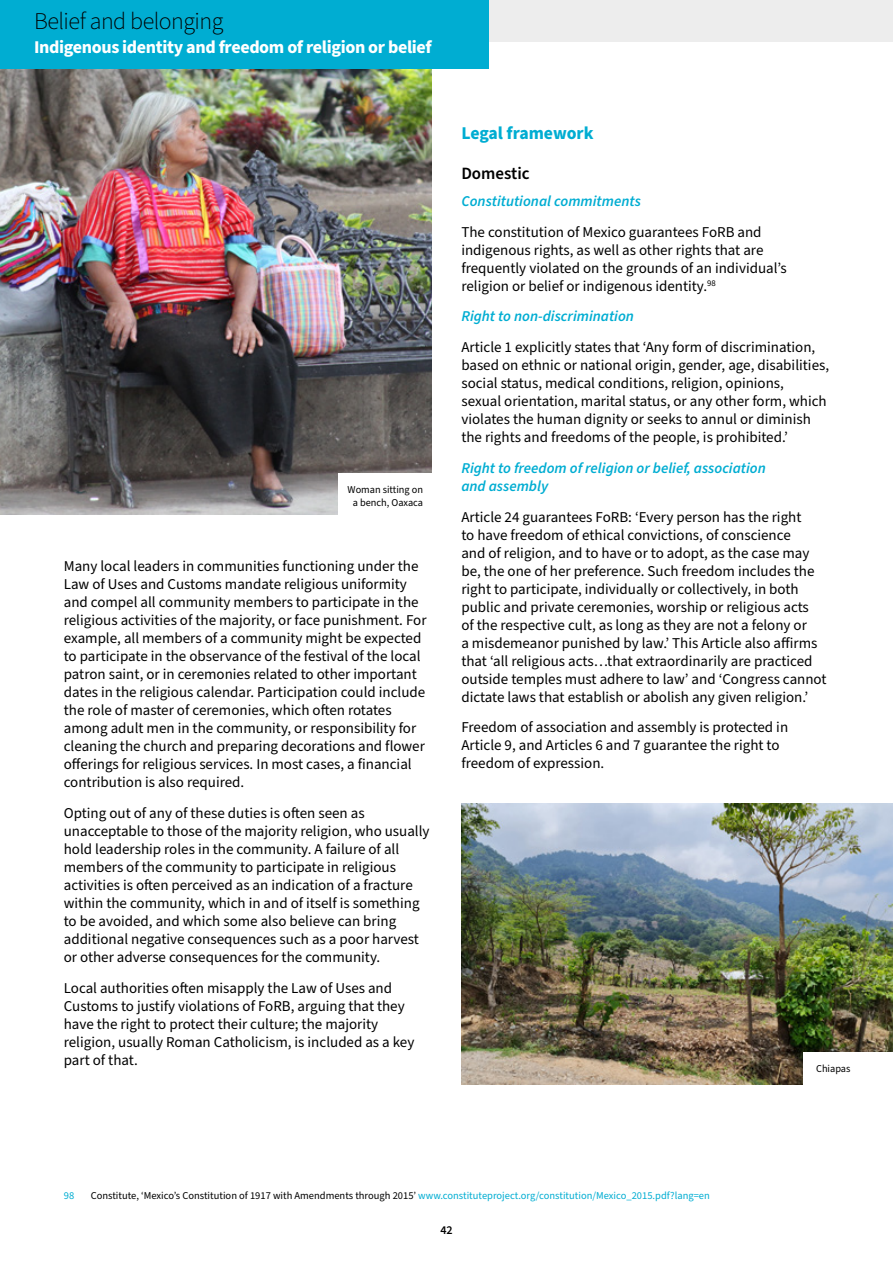
<style>
.page{position:relative;width:893px;height:1263px;background:#fff}
.page>*{position:absolute;margin:0;border:0;box-sizing:border-box;transform-origin:0 0}
.t1{font:300 24px "Source Sans Pro";letter-spacing:-.02em;color:#000}
.t2{font:700 18px "Source Sans Pro";letter-spacing:-.02em;color:#fff}
.t3{font:700 18px "Source Sans Pro";letter-spacing:-.005em;color:#00add2}
.t4{font:600 17.25px "Source Sans Pro";color:#000}
.t5{font:15px/18px "Source Sans Pro";color:#000}
.t6{font:italic 600 15px/18px "Source Sans Pro";color:#00add2}
.t7{font:600 12px "Source Sans Pro";color:#000}
.t8{font:10.5px/13.5px "Source Sans Pro";color:#000;text-align:center}
.t9{font:10.5px "Source Sans Pro";color:#00add2}
.s1{color:#00add2}
</style>
<div class="page">
<hr style="left:892px;top:0;width:1px;height:515px;background:#dadada">
<img style="left:0;top:69px;width:432px;height:445px">
<img style="left:461px;top:804px;width:432px;height:280px">
<div style="left:804px;top:1052px;width:89px;height:38px;background:#fff"></div>
<div style="left:338px;top:473px;width:98px;height:47px;background:#fff"></div>
<div style="left:489px;top:0;width:404px;height:42px;background:#ededed"></div>
<div style="left:0;top:0;width:489px;height:69px;background:#00add2"></div>
<h1 class="t1" style="left:34px;top:5px;width:191px">Belief and belonging</h1>
<p class="t2" style="left:34px;top:34px;width:399px">Indigenous identity and freedom of religion or belief</p>
<p class="t8" style="left:348px;top:483px;width:77px">Woman sitting on a bench, Oaxaca</p>
<p class="t5" style="left:64px;top:558px;width:364px">Many local leaders in communities functioning under the Law of Uses and Customs mandate religious uniformity and compel all community members to participate in the religious activities of the majority, or face punishment. For example, all members of a community might be expected to participate in the observance of the festival of the local patron saint, or in ceremonies related to other important dates in the religious calendar. Participation could include the role of master of ceremonies, which often rotates among adult men in the community, or responsibility for cleaning the church and preparing decorations and flower offerings for religious services. In most cases, a financial contribution is also required.</p>
<p class="t5" style="left:64px;top:804px;width:367px">Opting out of any of these duties is often seen as unacceptable to those of the majority religion, who usually hold leadership roles in the community. A failure of all members of the community to participate in religious activities is often perceived as an indication of a fracture within the community, which in and of itself is something to be avoided, and which some also believe can bring additional negative consequences such as a poor harvest or other adverse consequences for the community.</p>
<p class="t5" style="left:64px;top:979px;width:352px">Local authorities often misapply the Law of Uses and Customs to justify violations of FoRB, arguing that they have the right to protect their culture; the majority religion, usually Roman Catholicism, is included as a key part of that.</p>
<p class="t3" style="left:461px;top:121px;width:134px">Legal framework</p>
<p class="t4" style="left:461px;top:162px;width:70px">Domestic</p>
<p class="t6" style="left:461px;top:192px;width:181px">Constitutional commitments</p>
<p class="t5" style="left:461px;top:223px;width:327px">The constitution of Mexico guarantees FoRB and indigenous rights, as well as other rights that are frequently violated on the grounds of an individual’s religion or belief or indigenous identity.<sup>98</sup></p>
<p class="t6" style="left:461px;top:308px;width:174px">Right to non-discrimination</p>
<p class="t5" style="left:461px;top:339px;width:369px">Article 1 explicitly states that ‘Any form of discrimination, based on ethnic or national origin, gender, age, disabilities, social status, medical conditions, religion, opinions,<br>sexual orientation, marital status, or any other form, which violates the human dignity or seeks to annul or diminish the rights and freedoms of the people, is prohibited.’</p>
<p class="t6" style="left:461px;top:459px;width:306px">Right to freedom of religion or belief, association and assembly</p>
<p class="t5" style="left:461px;top:508px;width:367px">Article 24 guarantees FoRB: ‘Every person has the right<br>to have freedom of ethical convictions, of conscience<br>and of religion, and to have or to adopt, as the case may be, the one of her preference. Such freedom includes the right to participate, individually or collectively, in both public and private ceremonies, worship or religious acts<br>of the respective cult, as long as they are not a felony or<br>a misdemeanor punished by law.’ This Article also affirms that ‘all religious acts…that extraordinarily are practiced outside temples must adhere to law’ and ‘Congress cannot dictate laws that establish or abolish any given religion.’</p>
<p class="t5" style="left:461px;top:719px;width:328px">Freedom of association and assembly is protected in<br>Article 9, and Articles 6 and 7 guarantee the right to freedom of expression.</p>
<p class="t8" style="left:816px;top:1062px;width:36px">Chiapas</p>
<p class="t9" style="left:64px;top:1189px;width:12px">98</p>
<p class="t8" style="left:91px;top:1189px;width:621px">Constitute, ‘Mexico’s Constitution of 1917 with Amendments through 2015’ <span class="s1">www.constituteproject.org/constitution/Mexico_2015.pdf?lang=en</span></p>
<p class="t7" style="left:440px;top:1222px;width:14px">42</p>
</div>
